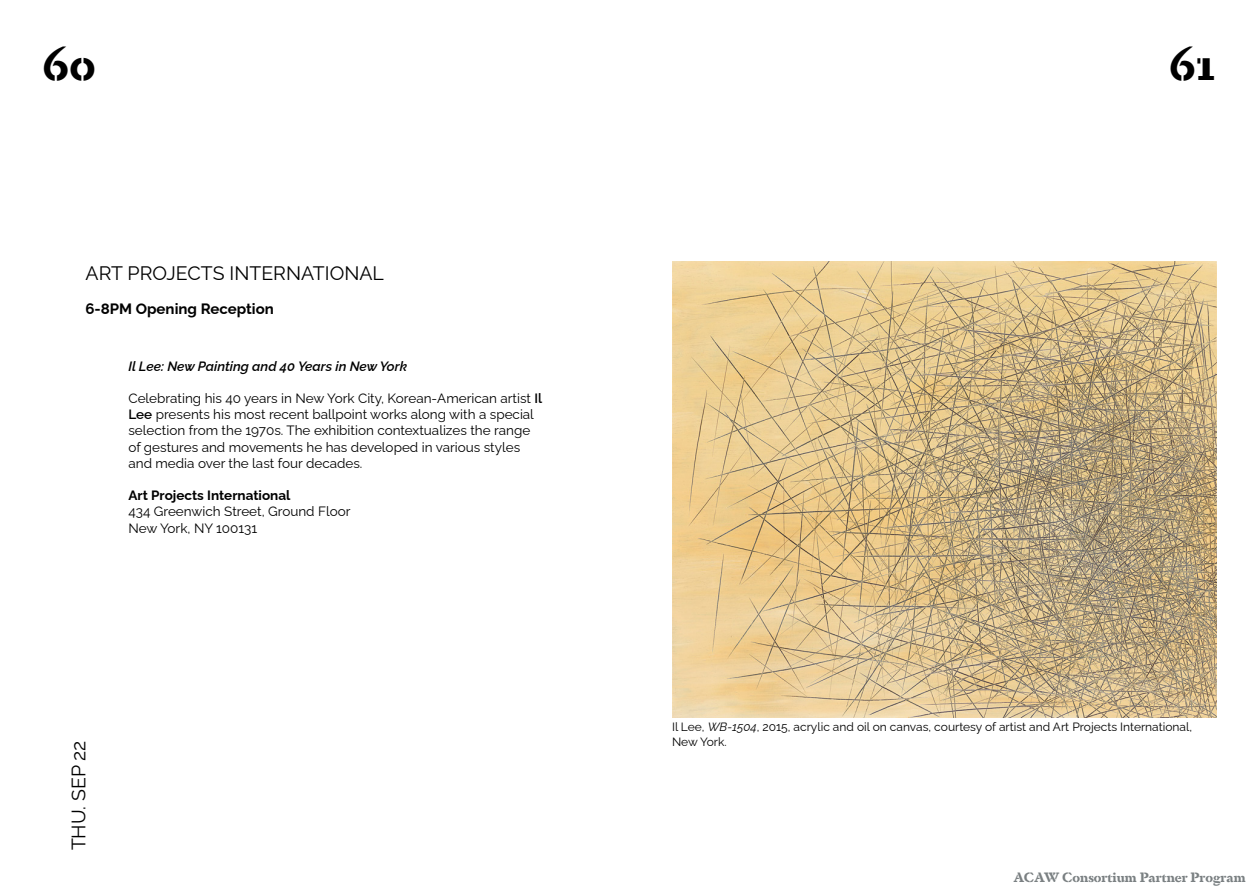
<style>
.page{position:relative;width:1259px;height:893px;background:#fff}
.page>*{position:absolute;margin:0;border:0;box-sizing:border-box;transform-origin:0 0}
.t1{font:700 46.5px "Dapifer Stencil";color:#000}
.t2{font:19.5px "Raleway";color:#000}
.t3{font:700 15px "Raleway";color:#000}
.t4{font:13.5px/16.2px "Raleway";color:#000}
.t5{font:italic 600 13.5px "Raleway";color:#000}
.t6{font:700 13.5px "Dapifer Stencil";color:#7a8082}
.t7{font:700 13.5px "Raleway";color:#000}
.t8{font:12px/14.4px "Raleway";color:#000}
.s1{font-weight:600}
.s2{font-style:italic}
</style>
<div class="page">
<img style="left:672px;top:262px;width:544px;height:455px">
<h1 class="t1" style="left:43px;top:29px;width:55px">60</h1>
<h1 class="t1" style="left:1169px;top:29px;width:49px">61</h1>
<h2 class="t2" style="left:85px;top:258px;width:300px">ART PROJECTS INTERNATIONAL</h2>
<p class="t3" style="left:85px;top:298px;width:190px">6-8PM Opening Reception</p>
<p class="t5" style="left:128px;top:355px;width:280px">Il Lee: New Painting and 40 Years in New York</p>
<p class="t4" style="left:128px;top:389px;width:415px">Celebrating his 40 years in New York City, Korean-American artist <span class="s1">Il Lee</span> presents his most recent ballpoint works along with a special selection from the 1970s. The exhibition contextualizes the range of gestures and movements he has developed in various styles and media over the last four decades.</p>
<p class="t7" style="left:128px;top:485px;width:163px">Art Projects International</p>
<p class="t4" style="left:128px;top:502px;width:224px">434 Greenwich Street, Ground Floor<br>New York, NY 100131</p>
<h2 class="t2" style="left:63px;top:850px;width:111px;rotate:-90deg">THU. SEP 22</h2>
<p class="t8" style="left:672px;top:719px;width:521px">Il Lee, <span class="s2">WB-1504</span>, 2015, acrylic and oil on canvas, courtesy of artist and Art Projects International,<br>New York.</p>
<p class="t6" style="left:1013px;top:868px;width:233px">ACAW Consortium Partner Program</p>
</div>
